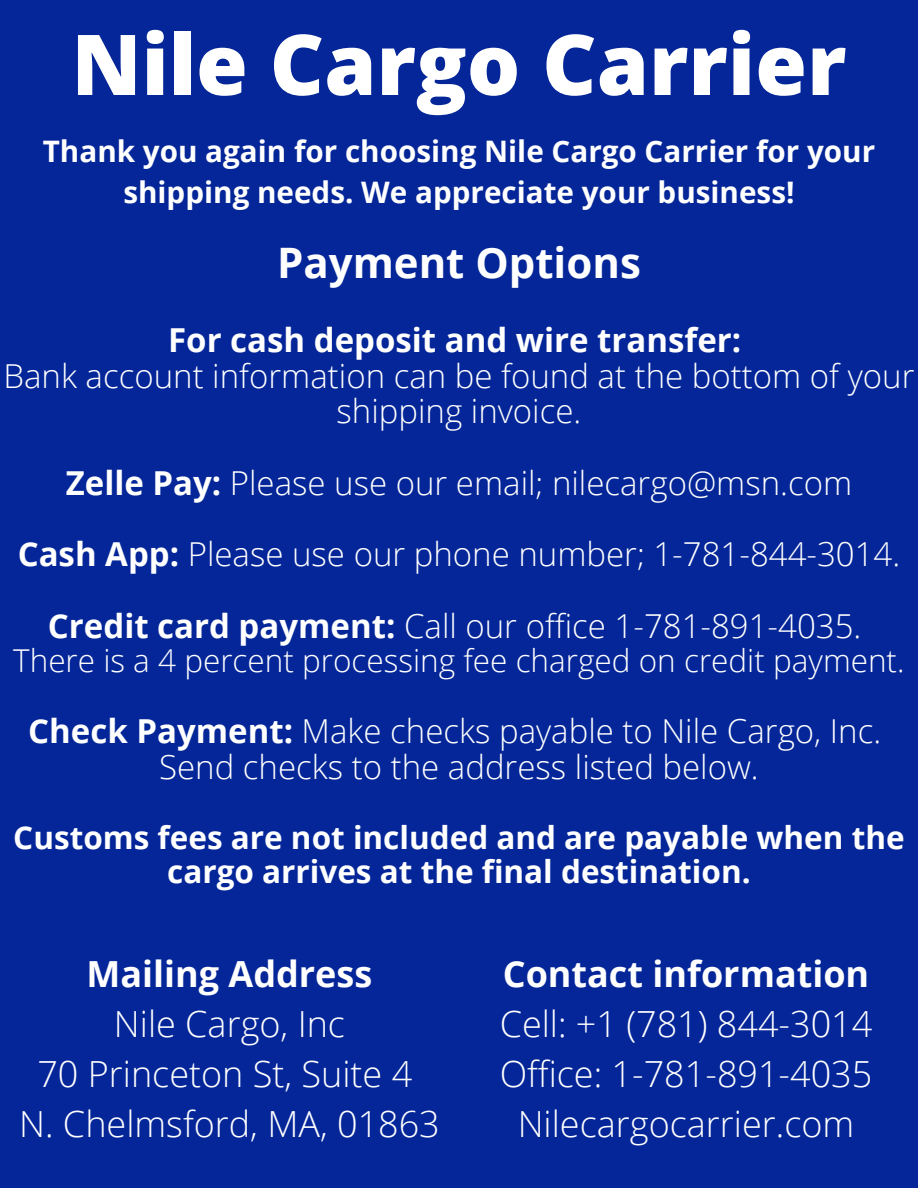
<style>
.page{position:relative;width:918px;height:1188px;background:#042698}
.page>*{position:absolute;margin:0;border:0;box-sizing:border-box;transform-origin:0 0}
.t1{font:800 84px "Open Sans";color:#fff}
.t2{font:700 42px "Open Sans";color:#fff}
.t3{font:300 36px/49.9px "Open Sans";color:#fff;text-align:center}
.t4{font:700 36px "Open Sans";color:#fff}
.t5{font:300 33px/35.7px "Open Sans";color:#fff;text-align:center}
.t6{font:700 33px "Open Sans";color:#fff}
.t7{font:700 31.5px/34.2px "Open Sans";color:#fff;text-align:center}
.t8{font:300 31.5px "Open Sans";color:#fff}
.t9{font:700 29.7px/41.2px "Open Sans";color:#fff;text-align:center}
.s1{font-weight:700}
</style>
<div class="page">
<h1 class="t1" style="left:71px;top:5px;width:776px">Nile Cargo Carrier</h1>
<p class="t9" style="left:43px;top:130px;width:834px">Thank you again for choosing Nile Cargo Carrier for your shipping needs. We appreciate your business!</p>
<p class="t2" style="left:277px;top:233px;width:365px">Payment Options</p>
<p class="t6" style="left:168px;top:317px;width:574px">For cash deposit and wire transfer:</p>
<p class="t5" style="left:3px;top:357px;width:913px">Bank account information can be found at the bottom of your shipping invoice.</p>
<p class="t5" style="left:18px;top:446px;width:884px;line-height:71.4px"><span class="s1">Zelle Pay:</span> Please use our email; nilecargo@msn.com<br><span class="s1">Cash App:</span> Please use our phone number; 1-781-844-3014.<br><span class="s1">Credit card payment:</span> Call our office 1-781-891-4035.</p>
<p class="t8" style="left:13px;top:638px;width:893px">There is a 4 percent processing fee charged on credit payment.</p>
<p class="t5" style="left:28px;top:713px;width:854px"><span class="s1">Check Payment:</span> Make checks payable to Nile Cargo, Inc.<br>Send checks to the address listed below.</p>
<p class="t7" style="left:13px;top:820px;width:893px">Customs fees are not included and are payable when the cargo arrives at the final destination.</p>
<p class="t4" style="left:87px;top:949px;width:287px">Mailing Address</p>
<p class="t3" style="left:19px;top:998px;width:422px">Nile Cargo, Inc<br>70 Princeton St, Suite 4<br>N. Chelmsford, MA, 01863</p>
<p class="t4" style="left:503px;top:949px;width:368px">Contact information</p>
<p class="t3" style="left:500px;top:998px;width:374px">Cell: +1 (781) 844-3014<br>Office: 1-781-891-4035<br>Nilecargocarrier.com</p>
</div>
